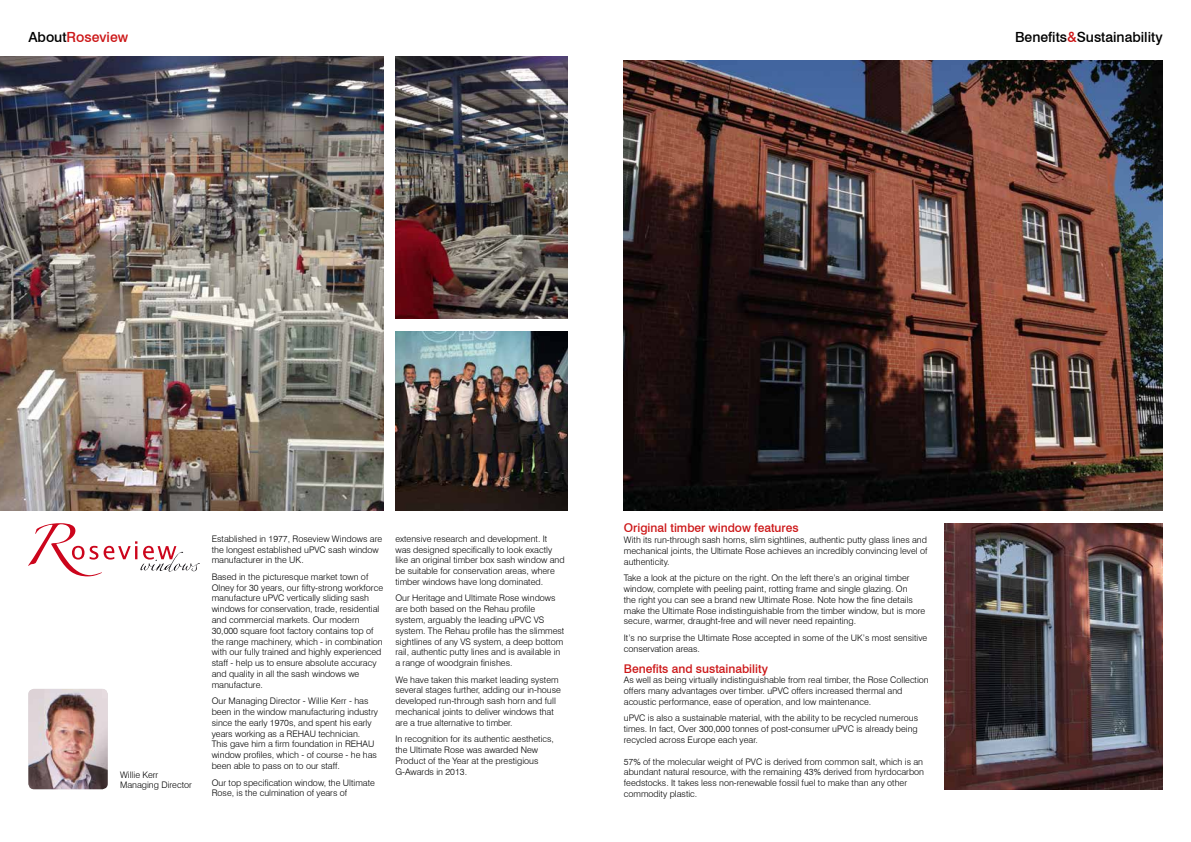
<style>
.page{position:relative;width:1191px;height:842px;background:#fff}
.page>*{position:absolute;margin:0;border:0;box-sizing:border-box;transform-origin:0 0}
.t1{font:500 14px "Swiss 721 BT";color:#000}
.t2{font:500 14px "Swiss 721 BT";color:#cc1718}
.t3{font:500 12px "Swiss 721 BT";color:#cc1718}
.t4{font:300 9px/10.8px "Swiss 721 BT";color:#000}
.s1{color:#000}
.s2{color:#cc1718}
</style>
<div class="page">
<img style="left:0;top:57px;width:384px;height:454px">
<img style="left:395px;top:332px;width:172px;height:179px">
<img style="left:395px;top:57px;width:172px;height:262px">
<svg style="left:28px;top:523px;width:172px;height:53px"></svg>
<img style="left:28px;top:689px;width:80px;height:100px">
<img style="left:624px;top:60px;width:538px;height:451px">
<img style="left:944px;top:523px;width:218px;height:266px">
<h1 class="t2" style="left:28px;top:28px;width:101px"><span class="s1">About</span>Roseview</h1>
<h1 class="t1" style="left:1015px;top:28px;width:149px">Benefits<span class="s2">&amp;</span>Sustainability</h1>
<p class="t4" style="left:212px;top:533px;width:172px">Established in 1977, Roseview Windows are the longest established uPVC sash window manufacturer in the UK.</p>
<p class="t4" style="left:212px;top:571px;width:173px">Based in the picturesque market town of Olney for 30 years, our fifty-strong workforce manufacture uPVC vertically sliding sash windows for conservation, trade, residential and commercial markets. Our modern 30,000 square foot factory contains top of the range machinery, which - in combination with our fully trained and highly experienced staff - help us to ensure absolute accuracy and quality in all the sash windows we manufacture.</p>
<p class="t4" style="left:212px;top:696px;width:168px">Our Managing Director - Willie Kerr - has been in the window manufacturing industry since the early 1970s, and spent his early years working as a REHAU technician.<br>This gave him a firm foundation in REHAU window profiles, which - of course - he has been able to pass on to our staff.</p>
<p class="t4" style="left:212px;top:777px;width:165px">Our top specification window, the Ultimate<br>Rose, is the culmination of years of</p>
<p class="t4" style="left:395px;top:533px;width:171px">extensive research and development. It was designed specifically to look exactly like an original timber box sash window and be suitable for conservation areas, where timber windows have long dominated.</p>
<p class="t4" style="left:395px;top:593px;width:170px">Our Heritage and Ultimate Rose windows are both based on the Rehau profile system, arguably the leading uPVC VS system. The Rehau profile has the slimmest sightlines of any VS system, a deep bottom rail, authentic putty lines and is available in a range of woodgrain finishes.</p>
<p class="t4" style="left:395px;top:674px;width:167px">We have taken this market leading system several stages further, adding our in-house developed run-through sash horn and full mechanical joints to deliver windows that are a true alternative to timber.</p>
<p class="t4" style="left:395px;top:734px;width:160px">In recognition for its authentic aesthetics, the Ultimate Rose was awarded New<br>Product of the Year at the prestigious</p>
<p class="t4" style="left:120px;top:769px;width:40px">Willie Kerr</p>
<p class="t4" style="left:395px;top:766px;width:73px">G-Awards in 2013.</p>
<p class="t4" style="left:120px;top:780px;width:73px">Managing Director</p>
<h2 class="t3" style="left:624px;top:521px;width:176px">Original timber window features</h2>
<p class="t4" style="left:624px;top:534px;width:305px;text-align:justify">With its run-through sash horns, slim sightlines, authentic putty glass lines and mechanical joints, the Ultimate Rose achieves an incredibly convincing level of authenticity.</p>
<p class="t4" style="left:624px;top:572px;width:303px">Take a look at the picture on the right. On the left there’s an original timber window, complete with peeling paint, rotting frame and single glazing. On<br>the right you can see a brand new Ultimate Rose. Note how the fine details make the Ultimate Rose indistinguishable from the timber window, but is more secure, warmer, draught-free and will never need repainting.</p>
<p class="t4" style="left:624px;top:632px;width:305px">It’s no surprise the Ultimate Rose accepted in some of the UK’s most sensitive conservation areas.</p>
<h2 class="t3" style="left:624px;top:661px;width:146px">Benefits and sustainability</h2>
<p class="t4" style="left:624px;top:675px;width:306px">As well as being virtually indistinguishable from real timber, the Rose Collection offers many advantages over timber. uPVC offers increased thermal and acoustic performance, ease of operation, and low maintenance.</p>
<p class="t4" style="left:624px;top:713px;width:296px;text-align:justify">uPVC is also a sustainable material, with the ability to be recycled numerous times. In fact, Over 300,000 tonnes of post-consumer uPVC is already being recycled across Europe each year.</p>
<p class="t4" style="left:624px;top:756px;width:302px">57% of the molecular weight of PVC is derived from common salt, which is an abundant natural resource, with the remaining 43% derived from hyrdocarbon feedstocks. It takes less non-renewable fossil fuel to make than any other commodity plastic.</p>
</div>
